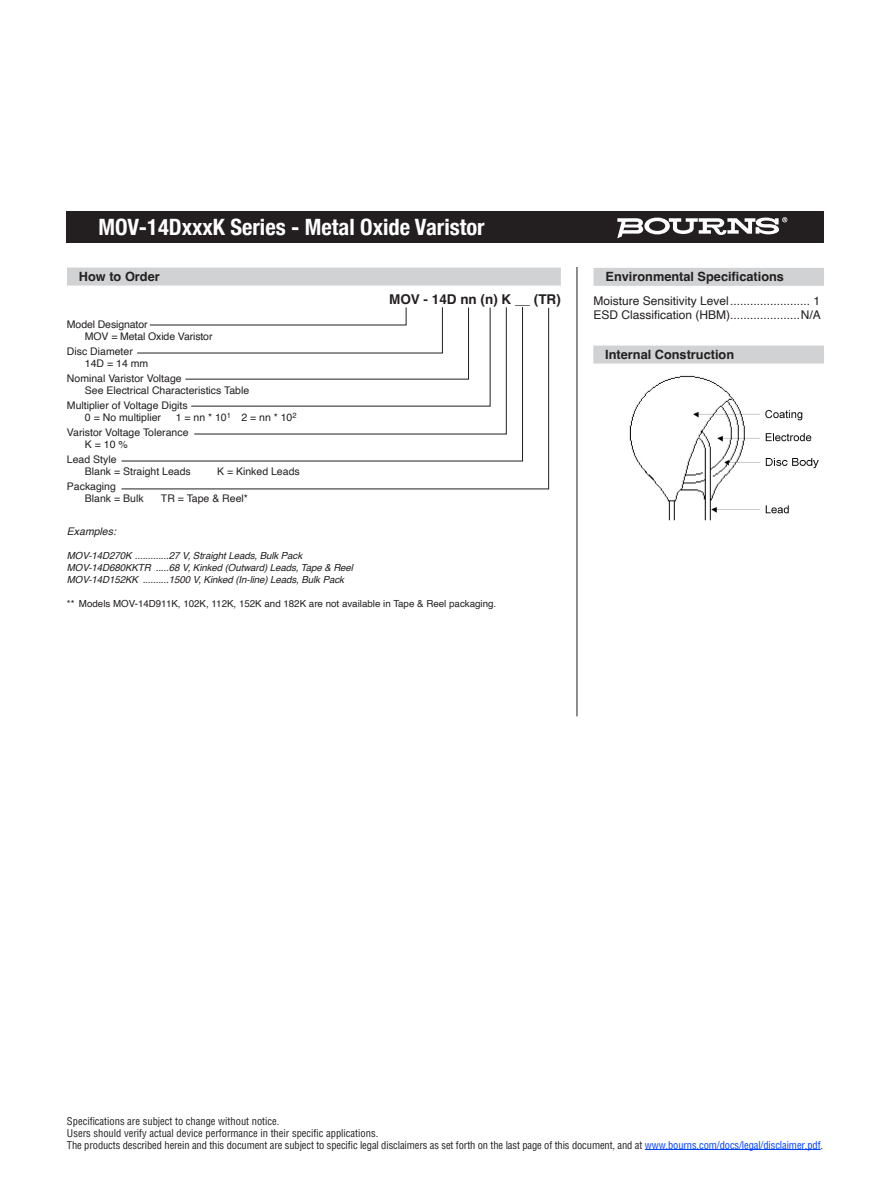
<style>
.page{position:relative;width:891px;height:1188px;background:#fff}
.page>*{position:absolute;margin:0;border:0;box-sizing:border-box;transform-origin:0 0}
.t1{font:700 condensed 24px "Helvetica Neue";color:#fff}
.t2{font:700 condensed 22.5px "Helvetica Neue";color:#fff}
.t3{font:700 13.5px "Helvetica";color:#231f20}
.t4{font:700 12.75px "Helvetica";color:#231f20}
.t5{font:12px "Helvetica";color:#231f20}
.negative_type_header{font:condensed 10.5px "Helvetica";letter-spacing:-.01em;color:#231f20}
.t6{font:10.5px/12px "Helvetica";color:#231f20}
.t7{font:italic 10.5px "Helvetica";color:#231f20}
.t8{font:italic 9.75px "Helvetica";letter-spacing:-.01em;color:#231f20}
.t9{font:9.75px "Helvetica";color:#231f20}
.s1{color:#0042f4}
</style>
<div class="page">
<hr style="left:645px;top:1149px;width:176px;height:1px;background:#0042f4">
<div style="left:67px;top:212px;width:757px;height:31px;background:#231f20"></div>
<svg style="left:617px;top:217px;width:171px;height:21px"></svg>
<div style="left:593px;top:346px;width:231px;height:18px;background:#d1d2d4"></div>
<img style="left:629px;top:375px;width:190px;height:146px">
<div style="left:594px;top:268px;width:230px;height:18px;background:#d1d2d4"></div>
<hr style="left:577px;top:267px;width:1px;height:449px;background:#231f20">
<div style="left:67px;top:268px;width:494px;height:18px;background:#d1d2d4"></div>
<svg style="left:121px;top:307px;width:428px;height:183px"></svg>
<svg style="left:121px;top:307px;width:402px;height:155px"></svg>
<p class="t2" style="left:98px;top:208px;width:388px">MOV-14DxxxK Series - Metal Oxide Varistor</p>
<p class="t1" style="left:98px;top:211px;width:405px">3312 - 2 mm SMD Trimming Potentiometer</p>
<p class="t1" style="left:125px;top:211px;width:405px">3312 - 2 mm SMD Trimming Potentiometer</p>
<p class="t4" style="left:79px;top:269px;width:82px">How to Order</p>
<p class="t6" style="left:85px;top:319px;width:129px;text-indent:-18px">Model Designator<br>MOV = Metal Oxide Varistor</p>
<p class="t6" style="left:85px;top:346px;width:65px;text-indent:-18px">Disc Diameter<br>14D = 14 mm</p>
<p class="t6" style="left:85px;top:373px;width:166px;text-indent:-18px">Nominal Varistor Voltage<br>See Electrical Characteristics Table</p>
<p class="t6" style="left:85px;top:400px;width:104px;text-indent:-18px">Multiplier of Voltage Digits<br>0 = No multiplier</p>
<p class="t6" style="left:176px;top:412px;width:122px">1 = nn * 10<sup>1</sup> 2 = nn * 10<sup>2</sup></p>
<p class="t6" style="left:85px;top:427px;width:105px;text-indent:-18px">Varistor Voltage Tolerance<br>K = 10 %</p>
<p class="t6" style="left:85px;top:454px;width:107px;text-indent:-18px">Lead Style<br>Blank = Straight Leads</p>
<p class="t6" style="left:217px;top:466px;width:84px">K = Kinked Leads</p>
<p class="t6" style="left:85px;top:481px;width:60px;text-indent:-18px">Packaging<br>Blank = Bulk</p>
<p class="t6" style="left:161px;top:493px;width:89px">TR = Tape &amp; Reel*</p>
<p class="t3" style="left:389px;top:291px;width:173px">MOV - 14D nn (n) K __ (TR)</p>
<p class="t7" style="left:67px;top:523px;width:51px">Examples:</p>
<p class="t8" style="left:67px;top:548px;width:237px">MOV-14D270K .............27 V, Straight Leads, Bulk Pack</p>
<p class="t8" style="left:67px;top:560px;width:288px">MOV-14D680KKTR .....68 V, Kinked (Outward) Leads, Tape &amp; Reel</p>
<p class="t8" style="left:67px;top:572px;width:279px">MOV-14D152KK ..........1500 V, Kinked (In-line) Leads, Bulk Pack</p>
<p class="t9" style="left:67px;top:596px;width:431px">** Models MOV-14D911K, 102K, 112K, 152K and 182K are not available in Tape &amp; Reel packaging.</p>
<p class="t4" style="left:606px;top:269px;width:180px">Environmental Specifications</p>
<p class="t5" style="left:594px;top:291px;width:228px">Moisture Sensitivity Level........................ 1</p>
<p class="t5" style="left:594px;top:306px;width:229px">ESD Classification (HBM).....................N/A</p>
<p class="t4" style="left:605px;top:347px;width:130px">Internal Construction</p>
<p class="negative_type_header" style="left:67px;top:1114px;width:214px">Specifications are subject to change without notice.</p>
<p class="negative_type_header" style="left:67px;top:1126px;width:313px">Users should verify actual device performance in their specific applications.</p>
<p class="negative_type_header" style="left:67px;top:1138px;width:758px">The products described herein and this document are subject to specific legal disclaimers as set forth on the last page of this document, and at <span class="s1">www.bourns.com/docs/legal/disclaimer.pdf</span>.</p>
</div>
